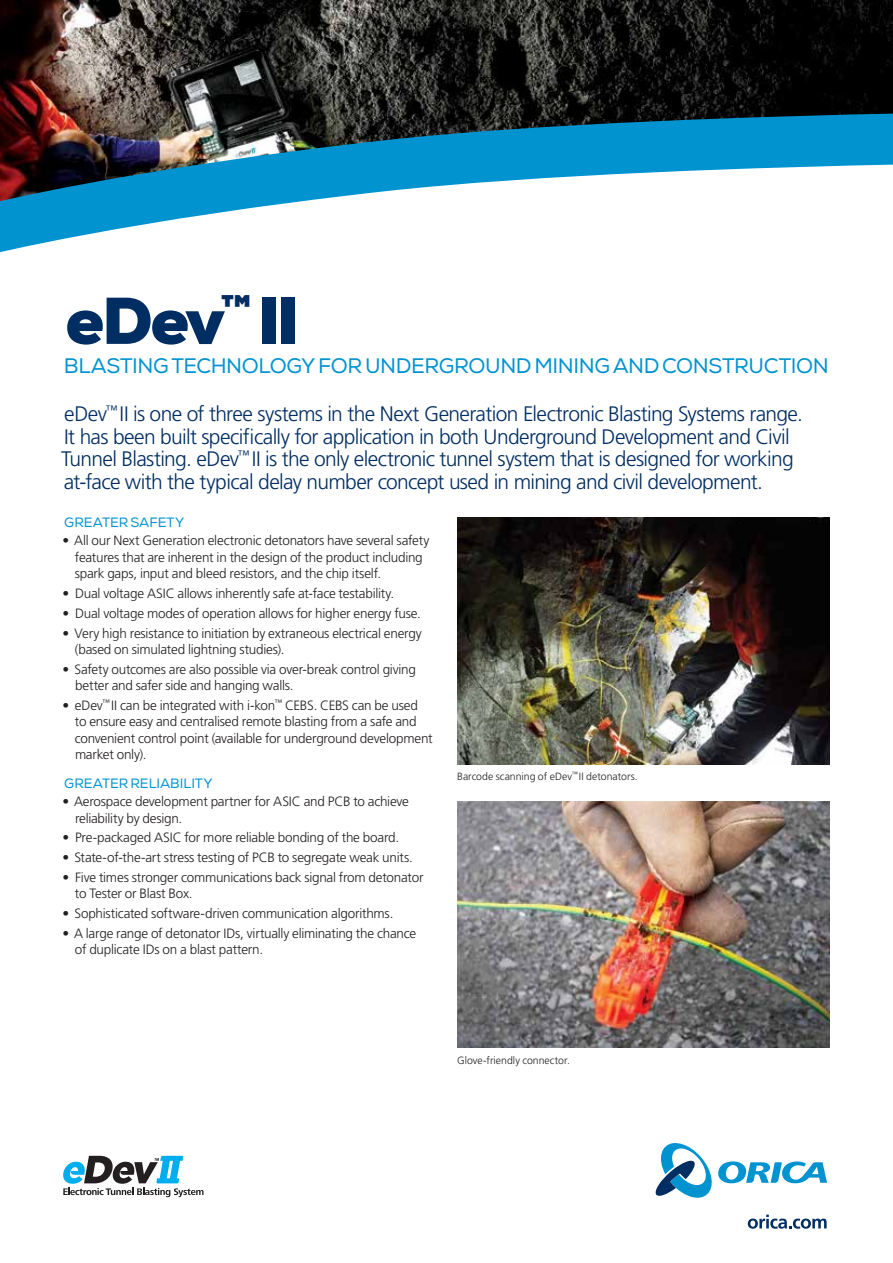
<style>
.page{position:relative;width:893px;height:1263px;background:#fff}
.page>*{position:absolute;margin:0;border:0;box-sizing:border-box;transform-origin:0 0}
.t1{font:900 66px "Nexa";letter-spacing:-.045em;color:#002d62}
.t2{font:300 21px/22.5px "Frutiger LT Std";letter-spacing:-.03em;color:#002d62}
.t3{font:21px "Nexa";letter-spacing:-.02em;color:#0093d0}
.t4{font:300 13.5px/16.5px "Frutiger LT Std";letter-spacing:-.02em;color:#231f20}
.t5{font:13.5px "Nexa";letter-spacing:-.005em;color:#0093d0}
.t6{font:300 10.5px "Frutiger LT Std";color:#231f20}
</style>
<div class="page">
<img style="left:457px;top:517px;width:372px;height:247px">
<svg style="left:63px;top:1156px;width:141px;height:41px"></svg>
<img style="left:0;top:0;width:893px;height:113px">
<svg style="left:0;top:113px;width:893px;height:140px"></svg>
<svg style="left:748px;top:1214px;width:79px;height:15px"></svg>
<svg style="left:655px;top:1143px;width:172px;height:55px"></svg>
<img style="left:457px;top:801px;width:372px;height:247px">
<h1 class="t1" style="left:65px;top:278px;width:235px">eDev<sup>™</sup> II</h1>
<h2 class="t3" style="left:64px;top:354px;width:766px">BLASTING TECHNOLOGY FOR UNDERGROUND MINING AND CONSTRUCTION</h2>
<p class="t2" style="left:61px;top:403px;width:743px">eDev<sup>™</sup> II is one of three systems in the Next Generation Electronic Blasting Systems range.<br>It has been built specifically for application in both Underground Development and Civil Tunnel Blasting. eDev<sup>™</sup> II is the only electronic tunnel system that is designed for working at‑face with the typical delay number concept used in mining and civil development.</p>
<p class="t5" style="left:64px;top:514px;width:122px">GREATER SAFETY</p>
<p class="t4" style="left:75px;top:533px;width:356px;text-indent:-12px">• All our Next Generation electronic detonators have several safety features that are inherent in the design of the product including spark gaps, input and bleed resistors, and the chip itself.</p>
<p class="t4" style="left:62px;top:585px;width:333px">• Dual voltage ASIC allows inherently safe at-face testability.</p>
<p class="t4" style="left:62px;top:605px;width:360px">• Dual voltage modes of operation allows for higher energy fuse.</p>
<p class="t4" style="left:75px;top:625px;width:349px;text-indent:-12px">• Very high resistance to initiation by extraneous electrical energy (based on simulated lightning studies).</p>
<p class="t4" style="left:75px;top:661px;width:342px;text-indent:-13px">• Safety outcomes are also possible via over-break control giving better and safer side and hanging walls.</p>
<p class="t4" style="left:75px;top:697px;width:359px;text-indent:-12px">• eDev<sup>™</sup> II can be integrated with i-kon<sup>™</sup> CEBS. CEBS can be used to ensure easy and centralised remote blasting from a safe and convenient control point (available for underground development market only).</p>
<p class="t5" style="left:64px;top:775px;width:150px">GREATER RELIABILITY</p>
<p class="t4" style="left:75px;top:793px;width:336px;text-indent:-13px">• Aerospace development partner for ASIC and PCB to achieve reliability by design.</p>
<p class="t4" style="left:62px;top:830px;width:338px">• Pre-packaged ASIC for more reliable bonding of the board.</p>
<p class="t4" style="left:62px;top:849px;width:352px">• State-of-the-art stress testing of PCB to segregate weak units.</p>
<p class="t4" style="left:75px;top:869px;width:350px;text-indent:-13px">• Five times stronger communications back signal from detonator to Tester or Blast Box.</p>
<p class="t4" style="left:62px;top:905px;width:332px">• Sophisticated software-driven communication algorithms.</p>
<p class="t4" style="left:75px;top:925px;width:343px;text-indent:-12px">• A large range of detonator IDs, virtually eliminating the chance of duplicate IDs on a blast pattern.</p>
<p class="t6" style="left:457px;top:770px;width:182px">Barcode scanning of eDev<sup>™</sup> II detonators.</p>
<p class="t6" style="left:457px;top:1054px;width:114px">Glove-friendly connector.</p>
</div>
